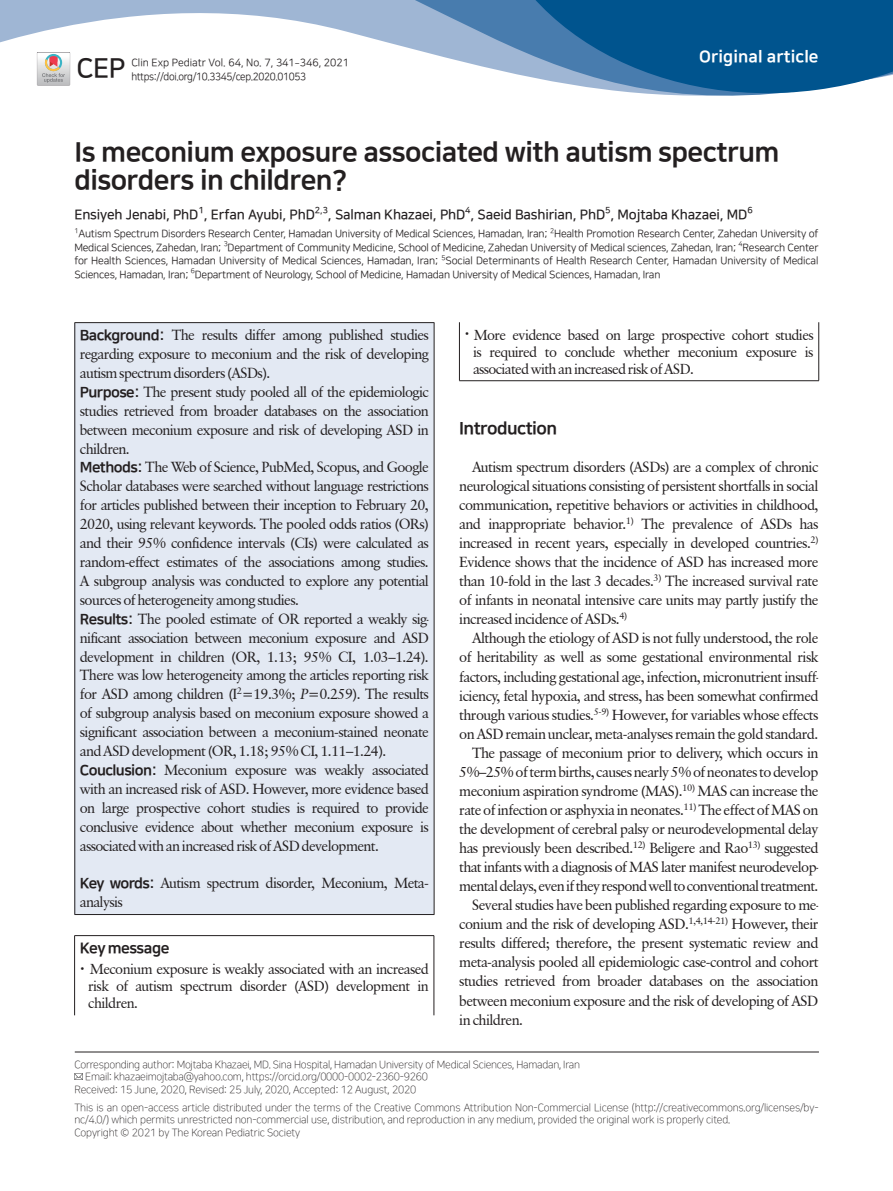
<style>
.page{position:relative;width:893px;height:1191px;background:#fff}
.page>*{position:absolute;margin:0;border:0;box-sizing:border-box;transform-origin:0 0}
.큰제목{font:27px/28.5px "Nanum Square EB";letter-spacing:-.02em;color:#231f20}
.t1{font:27px "Nanum Square B";color:#231f20}
.서론{font:17.25px "Nanum Square EB";letter-spacing:-.035em;color:#231f20}
.t2{font:16.5px "Nanum Square EB";letter-spacing:.005em;color:#fff}
.Key_message{font:15px "Nanum Square EB";letter-spacing:-.03em;color:#231f20}
.바탕글{font:14.55px/19px "Classical Garamond BT";letter-spacing:-.04em;color:#231f20;text-align:justify}
.영문초록{font:14.55px/18.9px "Classical Garamond BT";letter-spacing:-.045em;color:#231f20;text-align:justify}
.Key_message-2{font:14.4px/17px "Classical Garamond BT";letter-spacing:-.04em;color:#231f20;text-align:justify}
.이름{font:13.5px "Nanum Square B";letter-spacing:-.01em;color:#231f20}
.각주{font:10.5px/12.6px "Nanum Square L";letter-spacing:-.015em;color:#231f20}
.소속{font:10.5px "Nanum Square R";letter-spacing:-.02em;color:#231f20}
.소속-2{font:10.5px "Nanum Square R";color:#231f20}
.꼬리말{font:10.5px "Nanum Square R";letter-spacing:-.035em;color:#231f20;scale:.95 1}
.이름-2{font:8.7px "Nanum Square B";color:#231f20}
.소속-3{font:6.9px "Nanum Square R";color:#231f20}
.s1{font-family:"Utopia Std"}
.s2{font-family:"Nanum Square EB"}
.s3{font-style:italic}
</style>
<div class="page">
<svg style="left:0;top:0;width:462px;height:86px"></svg>
<svg style="left:462px;top:0;width:431px;height:96px;background:#3575a5"></svg>
<div style="left:75px;top:323px;width:359px;height:591px;background:#e3e9f3"></div>
<hr style="left:74px;top:322px;width:360px;height:1px;background:#231f20">
<hr style="left:74px;top:323px;width:1px;height:591px;background:#231f20">
<hr style="left:434px;top:323px;width:1px;height:591px;background:#231f20">
<hr style="left:74px;top:914px;width:360px;height:1px;background:#231f20">
<hr style="left:74px;top:935px;width:360px;height:1px;background:#231f20">
<hr style="left:74px;top:935px;width:1px;height:80px;background:#231f20">
<hr style="left:434px;top:935px;width:1px;height:80px;background:#231f20">
<hr style="left:459px;top:322px;width:1px;height:58px;background:#231f20">
<hr style="left:818px;top:322px;width:1px;height:58px;background:#231f20">
<hr style="left:459px;top:380px;width:360px;height:1px;background:#231f20">
<hr style="left:75px;top:1051px;width:744px;height:1px;background:#231f20">
<svg style="left:74px;top:1073px;width:9px;height:7px"></svg>
<p class="t1" style="left:77px;top:54px;width:50px">CEP</p>
<p class="소속-2" style="left:131px;top:57px;width:219px">Clin Exp Pediatr Vol. 64, No. 7, 341<span class="s1">–</span>346, 2021</p>
<p class="꼬리말" style="left:131px;top:71px;width:185px">https://doi.org/10.3345/cep.2020.01053</p>
<p class="t2" style="left:699px;top:48px;width:121px">Original article</p>
<p class="큰제목" style="left:74px;top:138px;width:707px">Is meconium exposure associated with autism spectrum disorders in children?</p>
<p class="이름" style="left:74px;top:208px;width:242px">Ensiyeh Jenabi, PhD , Erfan Ayubi, PhD</p>
<p class="이름-2" style="left:198px;top:206px;width:7px">1</p>
<p class="이름-2" style="left:315px;top:206px;width:15px">2,3</p>
<p class="이름" style="left:328px;top:208px;width:421px">, Salman Khazaei, PhD , Saeid Bashirian, PhD , Mojtaba Khazaei, MD</p>
<p class="이름-2" style="left:465px;top:206px;width:7px">4</p>
<p class="이름-2" style="left:605px;top:206px;width:7px">5</p>
<p class="이름-2" style="left:747px;top:206px;width:7px">6</p>
<p class="소속-3" style="left:74px;top:227px;width:6px">1</p>
<p class="소속" style="left:78px;top:228px;width:471px">Autism Spectrum Disorders Research Center, Hamadan University of Medical Sciences, Hamadan, Iran;</p>
<p class="소속-3" style="left:550px;top:227px;width:6px">2</p>
<p class="소속" style="left:554px;top:228px;width:266px">Health Promotion Research Center, Zahedan University of</p>
<p class="소속" style="left:74px;top:242px;width:149px">Medical Sciences, Zahedan, Iran;</p>
<p class="소속-3" style="left:224px;top:240px;width:6px">3</p>
<p class="소속" style="left:228px;top:242px;width:510px">Department of Community Medicine, School of Medicine, Zahedan University of Medical sciences, Zahedan, Iran;</p>
<p class="소속-3" style="left:739px;top:240px;width:6px">4</p>
<p class="소속" style="left:742px;top:242px;width:77px">Research Center</p>
<p class="소속" style="left:74px;top:255px;width:365px">for Health Sciences, Hamadan University of Medical Sciences, Hamadan, Iran;</p>
<p class="소속-3" style="left:442px;top:254px;width:6px">5</p>
<p class="소속" style="left:446px;top:255px;width:374px">Social Determinants of Health Research Center, Hamadan University of Medical</p>
<p class="소속" style="left:74px;top:269px;width:116px">Sciences, Hamadan, Iran;</p>
<p class="소속-3" style="left:191px;top:267px;width:6px">6</p>
<p class="소속" style="left:195px;top:269px;width:467px">Department of Neurology, School of Medicine, Hamadan University of Medical Sciences, Hamadan, Iran</p>
<p class="Key_message-2" style="left:473px;top:326px;width:342px;text-indent:-9px"><sup>•</sup> More evidence based on large prospective cohort studies is required to conclude whether meconium exposure is associated with an increased risk of ASD.</p>
<p class="영문초록" style="left:80px;top:325px;width:351px"><span class="s2">Background:</span> The results differ among published studies regarding exposure to meconium and the risk of developing autism spectrum disorders (ASDs).</p>
<p class="영문초록" style="left:80px;top:382px;width:351px"><span class="s2">Purpose:</span> The present study pooled all of the epidemiologic studies retrieved from broader databases on the association between meconium exposure and risk of developing ASD in children.</p>
<p class="영문초록" style="left:80px;top:458px;width:351px"><span class="s2">Methods:</span> The Web of Science, PubMed, Scopus, and Google Scholar databases were searched without language restrictions for articles published between their inception to February 20, 2020, using relevant keywords. The pooled odds ratios (ORs) and their 95% confidence intervals (CIs) were calculated as random-effect estimates of the associations among studies.<br>A subgroup analysis was conducted to explore any potential sources of heterogeneity among studies.</p>
<p class="영문초록" style="left:80px;top:609px;width:351px"><span class="s2">Results:</span> The pooled estimate of OR reported a weakly sig&shy;nificant association between meconium exposure and ASD development in children (OR, 1.13; 95% CI, 1.03–1.24).<br>There was low heterogeneity among the articles reporting risk for ASD among children (I<sup>2</sup>=19.3%; <span class="s3">P</span>=0.259). The results of subgroup analysis based on meconium exposure showed a significant association between a meconium-stained neonate and ASD development (OR, 1.18; 95% CI, 1.11–1.24).</p>
<p class="영문초록" style="left:80px;top:760px;width:351px"><span class="s2">Couclusion:</span> Meconium exposure was weakly associated with an increased risk of ASD. However, more evidence based on large prospective cohort studies is required to provide conclusive evidence about whether meconium exposure is associated with an increased risk of ASD development.</p>
<p class="영문초록" style="left:80px;top:873px;width:351px"><span class="s2">Key words:</span> Autism spectrum disorder, Meconium, Meta&shy;analysis</p>
<p class="Key_message" style="left:80px;top:940px;width:91px">Key message</p>
<p class="Key_message-2" style="left:88px;top:960px;width:342px;text-indent:-9px"><sup>•</sup> Meconium exposure is weakly associated with an increased risk of autism spectrum disorder (ASD) development in children.</p>
<p class="서론" style="left:459px;top:419px;width:99px">Introduction</p>
<p class="바탕글" style="left:459px;top:457px;width:361px;text-indent:13px">Autism spectrum disorders (ASDs) are a complex of chronic neurological situations consisting of persistent shortfalls in social communication, repetitive behaviors or activities in childhood, and inappropriate behavior.<sup>1)</sup> The prevalence of ASDs has increased in recent years, especially in developed countries.<sup>2)<br></sup>Evidence shows that the incidence of ASD has increased more than 10-fold in the last 3 decades.<sup>3)</sup> The increased survival rate of infants in neonatal intensive care units may partly justify the increased incidence of ASDs.<sup>4)</sup></p>
<p class="바탕글" style="left:459px;top:628px;width:361px;text-indent:13px">Although the etiology of ASD is not fully understood, the role of heritability as well as some gestational environmental risk factors, including gestational age, infection, micronutrient insuff&shy;iciency, fetal hypoxia, and stress, has been somewhat confirmed through various studies.<sup>5-9)</sup> However, for variables whose effects on ASD remain unclear, meta-analyses remain the gold standard.</p>
<p class="바탕글" style="left:459px;top:743px;width:361px;text-indent:13px">The passage of meconium prior to delivery, which occurs in 5%–25% of term births, causes nearly 5% of neonates to develop meconium aspiration syndrome (MAS).<sup>10)</sup> MAS can increase the rate of infection or asphyxia in neonates.<sup>11)</sup> The effect of MAS on the development of cerebral palsy or neurodevelopmental delay has previously been described.<sup>12)</sup> Beligere and Rao<sup>13)</sup> suggested that infants with a diagnosis of MAS later manifest neurodevelop-- mental delays, even if they respond well to conventional treatment.</p>
<p class="바탕글" style="left:459px;top:895px;width:361px;text-indent:13px">Several studies have been published regarding exposure to me&shy;conium and the risk of developing ASD.<sup>1,4,14-21)</sup> However, their results differed; therefore, the present systematic review and meta-analysis pooled all epidemiologic case-control and cohort studies retrieved from broader databases on the association between meconium exposure and the risk of developing of ASD in children.</p>
<p class="각주" style="left:74px;top:1058px;width:507px">Corresponding author: Mojtaba Khazaei, MD. Sina Hospital, Hamadan University of Medical Sciences, Hamadan, Iran</p>
<p class="각주" style="left:85px;top:1070px;width:344px">Email: khazaeimojtaba@yahoo.com, https://orcid.org/0000-0002-2360-9260</p>
<p class="각주" style="left:74px;top:1083px;width:343px">Received: 15 June, 2020, Revised: 25 July, 2020, Accepted: 12 August, 2020</p>
<p class="각주" style="left:74px;top:1101px;width:746px">This is an open-access article distributed under the terms of the Creative Commons Attribution Non-Commercial License (http://creativecommons.org/licenses/by&shy;nc/4.0/) which permits unrestricted non-commercial use, distribution, and reproduction in any medium, provided the original work is properly cited.</p>
<p class="각주" style="left:74px;top:1126px;width:227px">Copyright © 2021 by The Korean Pediatric Society</p>
</div>
